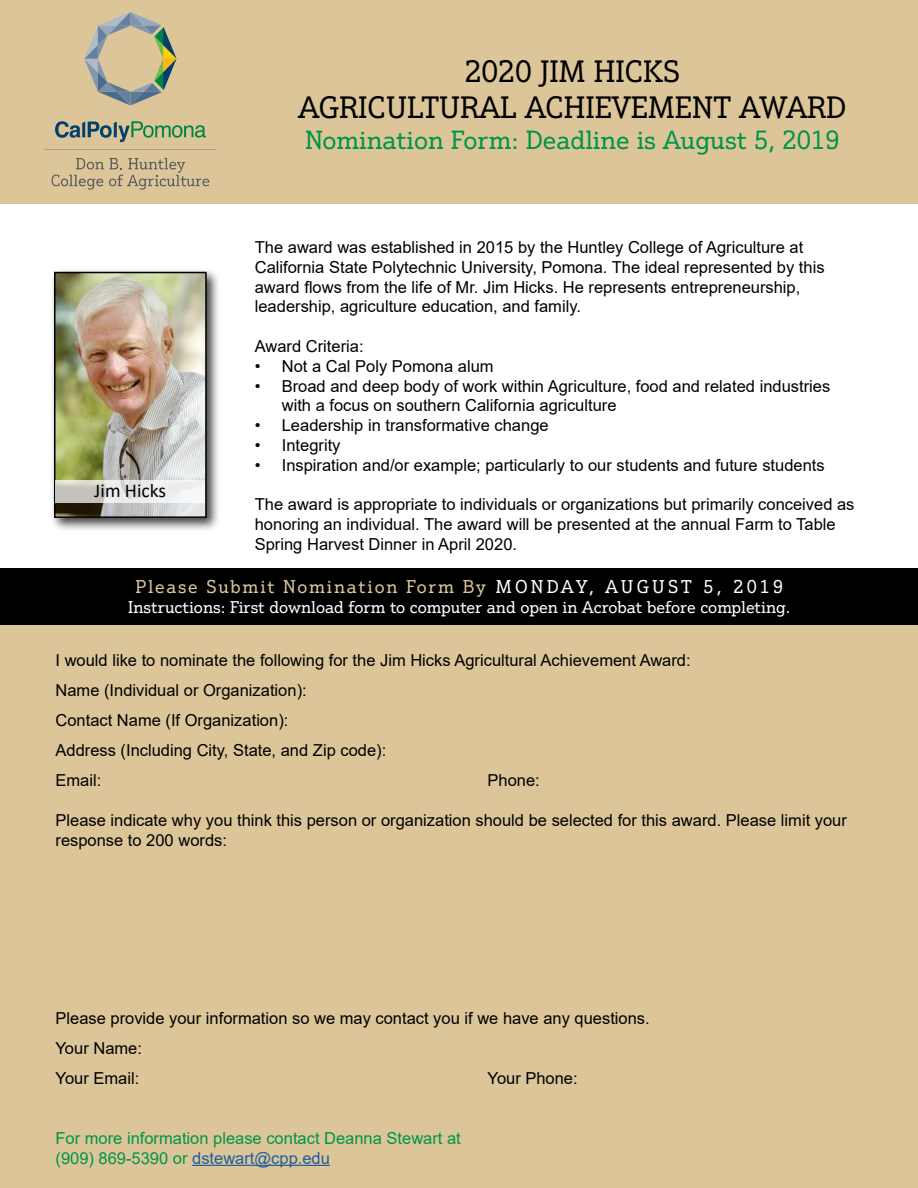
<style>
.page{position:relative;width:918px;height:1188px;background:#fff}
.page>*{position:absolute;margin:0;border:0;box-sizing:border-box;transform-origin:0 0}
.t1{font:30px/36px "Justus Pro";color:#000;text-align:center}
.t2{font:25.5px "Justus Pro";color:#009448}
.t3{font:19.5px "Calibri";color:#000}
.t4{font:18px "Justus Pro";letter-spacing:.1em;color:#dcc699}
.t5{font:16.5px/19.8px "Arial";color:#000}
.t6{font:16.5px/19.5px "Arial";color:#009448}
.t7{font:16.5px "Justus Pro";color:#fff}
.s1{color:#fff}
.s2{color:#215e9e}
</style>
<div class="page">
<div style="left:0;top:594px;width:918px;height:594px;background:#dcc699"></div>
<div style="left:0;top:0;width:918px;height:203px;background:#dcc699"></div>
<div style="left:0;top:569px;width:918px;height:56px;background:#000"></div>
<hr style="left:192px;top:1165px;width:138px;height:1px;background:#215e9e">
<div style="left:49px;top:267px;width:171px;height:265px;background:#000;opacity:.75"></div>
<img style="left:57px;top:275px;width:147px;height:240px">
<div style="left:54px;top:272px;width:153px;height:246px;border:2px solid #000"></div>
<svg style="left:56px;top:480px;width:149px;height:23px"></svg>
<svg style="left:51px;top:157px;width:159px;height:33px"></svg>
<hr style="left:44px;top:149px;width:173px;height:1px;background:#5c5d60">
<svg style="left:84px;top:12px;width:93px;height:93px"></svg>
<svg style="left:55px;top:121px;width:151px;height:21px"></svg>
<p class="t3" style="left:94px;top:477px;width:73px">Jim Hicks</p>
<h1 class="t1" style="left:298px;top:53px;width:549px">2020 JIM HICKS<br>AGRICULTURAL ACHIEVEMENT AWARD</h1>
<h2 class="t2" style="left:305px;top:124px;width:536px">Nomination Form: Deadline is August 5, 2019</h2>
<p class="t5" style="left:255px;top:237px;width:571px">The award was established in 2015 by the Huntley College of Agriculture at California State Polytechnic University, Pomona. The ideal represented by this award flows from the life of Mr. Jim Hicks. He represents entrepreneurship, leadership, agriculture education, and family.</p>
<p class="t5" style="left:255px;top:336px;width:110px">Award Criteria:</p>
<p class="t5" style="left:255px;top:356px;width:240px">• Not a Cal Poly Pomona alum</p>
<p class="t5" style="left:282px;top:376px;width:550px;text-indent:-27px">• Broad and deep body of work within Agriculture, food and related industries with a focus on southern California agriculture</p>
<p class="t5" style="left:255px;top:415px;width:295px">• Leadership in transformative change</p>
<p class="t5" style="left:255px;top:435px;width:87px">• Integrity</p>
<p class="t5" style="left:255px;top:455px;width:571px">• Inspiration and/or example; particularly to our students and future students</p>
<p class="t5" style="left:255px;top:495px;width:601px">The award is appropriate to individuals or organizations but primarily conceived as honoring an individual. The award will be presented at the annual Farm to Table<br>Spring Harvest Dinner in April 2020.</p>
<p class="t4" style="left:135px;top:575px;width:650px">Please Submit Nomination Form By <span class="s1">MONDAY, AUGUST 5, 2019</span></p>
<p class="t7" style="left:128px;top:597px;width:664px">Instructions: First download form to computer and open in Acrobat before completing.</p>
<p class="t5" style="left:56px;top:646px;width:637px;line-height:30px">I would like to nominate the following for the Jim Hicks Agricultural Achievement Award:<br>Name (Individual or Organization):<br>Contact Name (If Organization):<br>Address (Including City, State, and Zip code):<br>Email:</p>
<p class="t5" style="left:488px;top:771px;width:54px">Phone:</p>
<p class="t5" style="left:56px;top:810px;width:793px">Please indicate why you think this person or organization should be selected for this award. Please limit your response to 200 words:</p>
<p class="t5" style="left:56px;top:1003px;width:596px;line-height:30px">Please provide your information so we may contact you if we have any questions.<br>Your Name:<br>Your Email:</p>
<p class="t5" style="left:488px;top:1068px;width:92px">Your Phone:</p>
<p class="t6" style="left:56px;top:1128px;width:407px">For more information please contact Deanna Stewart at (909) 869-5390 or <span class="s2">dstewart@cpp.edu</span></p>
</div>
